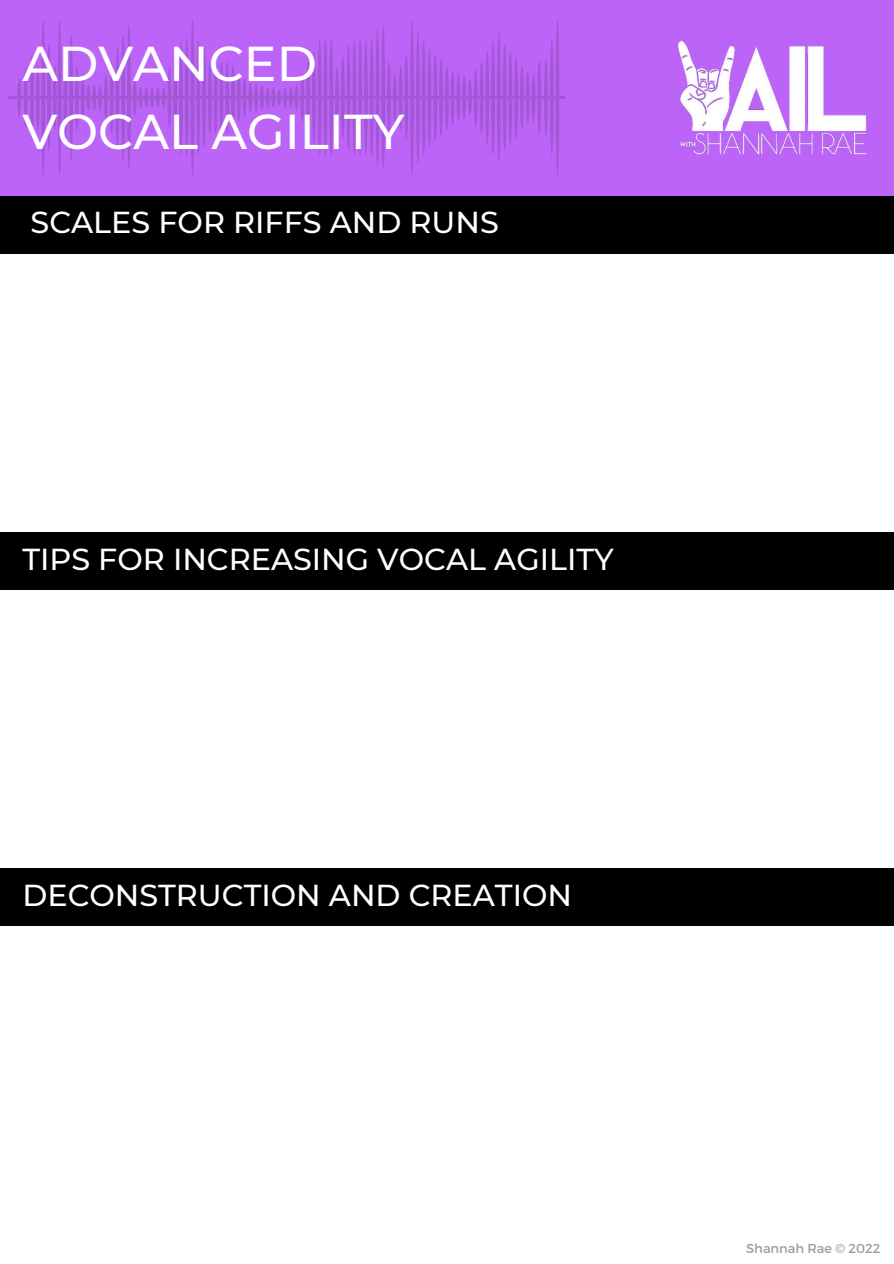
<style>
.page{position:relative;width:894px;height:1264px;background:#fff}
.page>*{position:absolute;margin:0;border:0;box-sizing:border-box;transform-origin:0 0}
.t1{font:500 48.75px/67.5px "Montserrat";color:#fff}
.t2{font:500 30.15px "Montserrat";color:#fff}
.t3{font:13.05px "Montserrat";color:#9f9d9d}
</style>
<div class="page">
<div style="left:0;top:0;width:893px;height:196px;background:#bc63f8"></div>
<img style="left:678px;top:40px;width:189px;height:115px">
<hr style="left:9px;top:96px;width:556px;height:3px;background:#231f20">
<svg style="left:41px;top:19px;width:4px;height:157px"></svg>
<hr style="left:58px;top:19px;width:3px;height:157px;background:#231f20;border-radius:50%">
<svg style="left:63px;top:56px;width:4px;height:83px"></svg>
<svg style="left:69px;top:34px;width:4px;height:127px"></svg>
<svg style="left:75px;top:65px;width:4px;height:65px"></svg>
<svg style="left:81px;top:76px;width:4px;height:44px"></svg>
<hr style="left:87px;top:85px;width:3px;height:26px;background:#231f20;border-radius:50%">
<svg style="left:92px;top:85px;width:4px;height:26px"></svg>
<svg style="left:98px;top:85px;width:4px;height:26px"></svg>
<svg style="left:104px;top:76px;width:4px;height:44px"></svg>
<hr style="left:110px;top:61px;width:3px;height:73px;background:#231f20;border-radius:50%">
<svg style="left:115px;top:47px;width:4px;height:101px"></svg>
<svg style="left:121px;top:34px;width:4px;height:127px"></svg>
<svg style="left:127px;top:25px;width:4px;height:145px"></svg>
<svg style="left:133px;top:80px;width:4px;height:35px"></svg>
<svg style="left:138px;top:88px;width:4px;height:20px"></svg>
<svg style="left:144px;top:88px;width:4px;height:20px"></svg>
<svg style="left:150px;top:88px;width:4px;height:20px"></svg>
<svg style="left:156px;top:88px;width:4px;height:20px"></svg>
<hr style="left:162px;top:88px;width:3px;height:20px;background:#231f20;border-radius:50%">
<svg style="left:167px;top:68px;width:4px;height:60px"></svg>
<svg style="left:173px;top:54px;width:4px;height:87px"></svg>
<svg style="left:179px;top:40px;width:4px;height:115px"></svg>
<svg style="left:185px;top:38px;width:4px;height:120px"></svg>
<svg style="left:190px;top:19px;width:4px;height:157px"></svg>
<svg style="left:196px;top:40px;width:4px;height:115px"></svg>
<svg style="left:202px;top:47px;width:4px;height:101px"></svg>
<svg style="left:208px;top:61px;width:4px;height:73px"></svg>
<hr style="left:214px;top:61px;width:3px;height:73px;background:#231f20;border-radius:50%">
<svg style="left:219px;top:61px;width:4px;height:73px"></svg>
<svg style="left:225px;top:61px;width:4px;height:73px"></svg>
<svg style="left:231px;top:65px;width:4px;height:65px"></svg>
<hr style="left:237px;top:73px;width:3px;height:49px;background:#231f20;border-radius:50%">
<svg style="left:242px;top:78px;width:4px;height:39px"></svg>
<svg style="left:248px;top:83px;width:4px;height:29px"></svg>
<svg style="left:254px;top:83px;width:4px;height:29px"></svg>
<svg style="left:260px;top:85px;width:4px;height:26px"></svg>
<hr style="left:266px;top:88px;width:3px;height:20px;background:#231f20;border-radius:50%">
<svg style="left:271px;top:88px;width:4px;height:20px"></svg>
<svg style="left:277px;top:89px;width:4px;height:17px"></svg>
<svg style="left:283px;top:88px;width:4px;height:20px"></svg>
<hr style="left:289px;top:88px;width:3px;height:20px;background:#231f20;border-radius:50%">
<svg style="left:294px;top:85px;width:4px;height:26px"></svg>
<svg style="left:300px;top:73px;width:4px;height:49px"></svg>
<svg style="left:306px;top:61px;width:4px;height:73px"></svg>
<svg style="left:312px;top:51px;width:4px;height:94px"></svg>
<svg style="left:317px;top:40px;width:4px;height:115px"></svg>
<svg style="left:323px;top:38px;width:4px;height:120px"></svg>
<svg style="left:329px;top:38px;width:4px;height:120px"></svg>
<svg style="left:335px;top:68px;width:4px;height:60px"></svg>
<hr style="left:341px;top:56px;width:3px;height:83px;background:#231f20;border-radius:50%">
<svg style="left:346px;top:44px;width:4px;height:107px"></svg>
<svg style="left:352px;top:40px;width:4px;height:115px"></svg>
<svg style="left:358px;top:38px;width:4px;height:120px"></svg>
<svg style="left:364px;top:40px;width:4px;height:115px"></svg>
<svg style="left:369px;top:38px;width:4px;height:120px"></svg>
<svg style="left:375px;top:29px;width:4px;height:137px"></svg>
<svg style="left:381px;top:25px;width:4px;height:145px"></svg>
<svg style="left:387px;top:61px;width:4px;height:73px"></svg>
<hr style="left:393px;top:73px;width:3px;height:49px;background:#231f20;border-radius:50%">
<svg style="left:398px;top:65px;width:4px;height:65px"></svg>
<svg style="left:404px;top:54px;width:4px;height:87px"></svg>
<svg style="left:410px;top:19px;width:4px;height:157px"></svg>
<svg style="left:416px;top:32px;width:4px;height:131px"></svg>
<svg style="left:421px;top:40px;width:4px;height:115px"></svg>
<svg style="left:427px;top:49px;width:4px;height:98px"></svg>
<svg style="left:433px;top:54px;width:4px;height:87px"></svg>
<svg style="left:439px;top:59px;width:4px;height:77px"></svg>
<hr style="left:445px;top:65px;width:3px;height:65px;background:#231f20;border-radius:50%">
<svg style="left:450px;top:70px;width:4px;height:55px"></svg>
<svg style="left:456px;top:73px;width:4px;height:49px"></svg>
<svg style="left:462px;top:76px;width:4px;height:44px"></svg>
<hr style="left:468px;top:80px;width:3px;height:35px;background:#231f20;border-radius:50%">
<svg style="left:473px;top:68px;width:4px;height:60px"></svg>
<svg style="left:479px;top:61px;width:4px;height:73px"></svg>
<svg style="left:485px;top:51px;width:4px;height:94px"></svg>
<svg style="left:491px;top:40px;width:4px;height:115px"></svg>
<svg style="left:496px;top:32px;width:4px;height:131px"></svg>
<svg style="left:502px;top:44px;width:4px;height:107px"></svg>
<svg style="left:508px;top:51px;width:4px;height:94px"></svg>
<svg style="left:514px;top:56px;width:4px;height:83px"></svg>
<hr style="left:520px;top:65px;width:3px;height:65px;background:#231f20;border-radius:50%">
<svg style="left:525px;top:70px;width:4px;height:55px"></svg>
<svg style="left:531px;top:73px;width:4px;height:49px"></svg>
<svg style="left:537px;top:61px;width:4px;height:73px"></svg>
<hr style="left:544px;top:59px;width:3px;height:77px;background:#231f20;border-radius:50%">
<svg style="left:549px;top:40px;width:4px;height:115px"></svg>
<svg style="left:555px;top:19px;width:4px;height:157px"></svg>
<svg style="left:47px;top:43px;width:4px;height:109px"></svg>
<svg style="left:53px;top:65px;width:4px;height:65px"></svg>
<svg style="left:36px;top:65px;width:4px;height:65px"></svg>
<svg style="left:30px;top:54px;width:4px;height:87px"></svg>
<svg style="left:24px;top:68px;width:4px;height:60px"></svg>
<svg style="left:17px;top:78px;width:4px;height:39px"></svg>
<div style="left:0;top:196px;width:893px;height:57px;background:#000"></div>
<div style="left:0;top:532px;width:893px;height:57px;background:#000"></div>
<div style="left:0;top:868px;width:893px;height:58px;background:#000"></div>
<p class="t1" style="left:22px;top:30px;width:383px">ADVANCED<br>VOCAL AGILITY</p>
<p class="t2" style="left:31px;top:204px;width:469px">SCALES FOR RIFFS AND RUNS</p>
<p class="t2" style="left:22px;top:540px;width:592px">TIPS FOR INCREASING VOCAL AGILITY</p>
<p class="t2" style="left:22px;top:876px;width:551px">DECONSTRUCTION AND CREATION</p>
<p class="t3" style="left:746px;top:1239px;width:136px">Shannah Rae © 2022</p>
</div>
